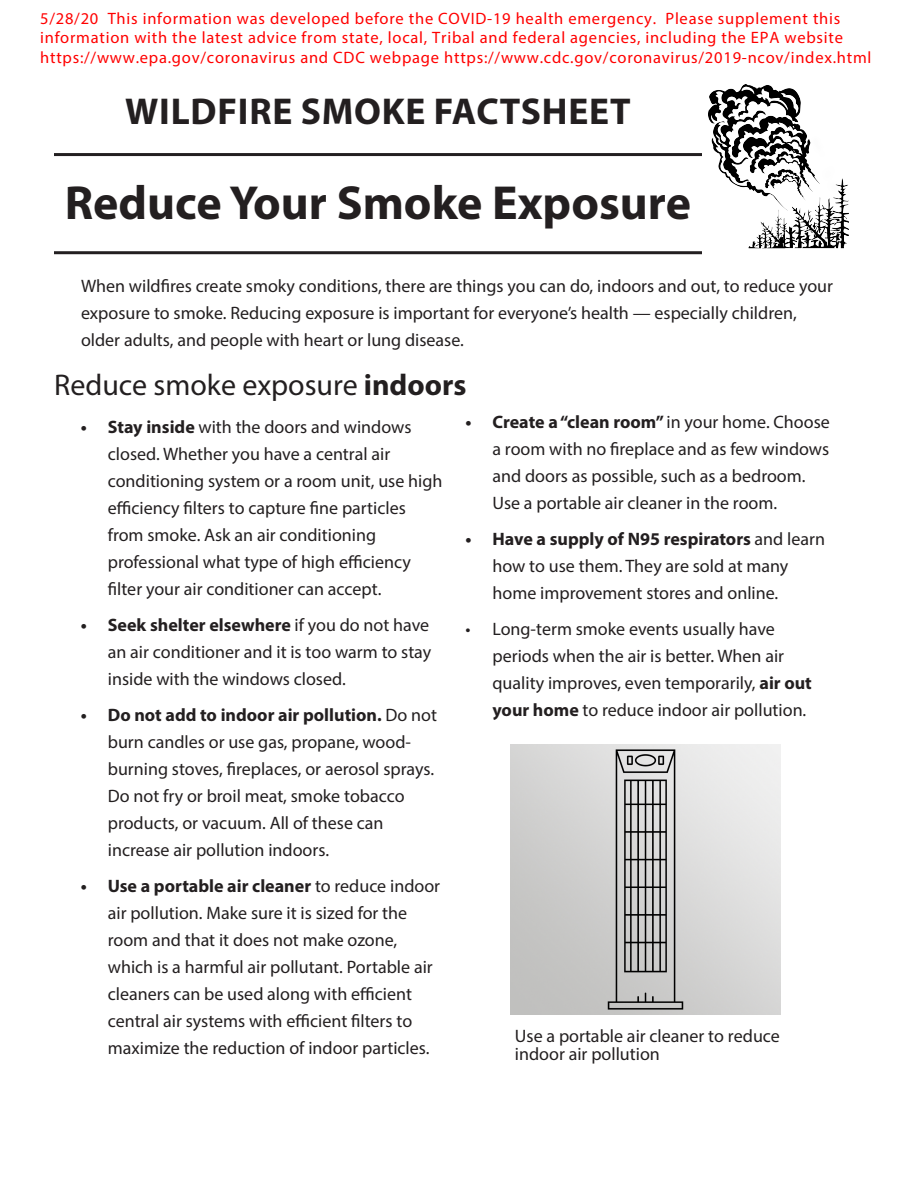
<style>
.page{position:relative;width:918px;height:1188px;background:#fff}
.page>*{position:absolute;margin:0;border:0;box-sizing:border-box;transform-origin:0 0}
.t1{font:700 48px "Myriad Pro";color:#231f20}
.t2{font:700 37.5px "Myriad Pro";letter-spacing:.02em;color:#231f20}
.t3{font:30px "Myriad Pro";color:#231f20}
.t4{font:18px/27px "Myriad Pro";color:#231f20}
.t5{font:16.5px/19.8px "Myriad Pro";letter-spacing:.045em;color:#f00}
.s1{font-weight:700}
</style>
<div class="page">
<hr style="left:54px;top:153px;width:648px;height:3px;background:#231f20">
<hr style="left:54px;top:251px;width:648px;height:3px;background:#231f20">
<img style="left:708px;top:85px;width:141px;height:164px">
<img style="left:511px;top:745px;width:270px;height:270px">
<p class="t5" style="left:40px;top:8px;width:833px">5/28/20 This information was developed before the COVID-19 health emergency. Please supplement this information with the latest advice from state, local, Tribal and federal agencies, including the EPA website https://www.epa.gov/coronavirus and CDC webpage https://www.cdc.gov/coronavirus/2019-ncov/index.html</p>
<p class="t2" style="left:125px;top:86px;width:507px">WILDFIRE SMOKE FACTSHEET</p>
<h1 class="t1" style="left:65px;top:172px;width:628px">Reduce Your Smoke Exposure</h1>
<p class="t4" style="left:81px;top:272px;width:754px">When wildfres create smoky conditions, there are things you can do, indoors and out, to reduce your exposure to smoke. Reducing exposure is important for everyone’s health — especially children,</p>
<p class="t4" style="left:81px;top:326px;width:384px">older adults, and people with heart or lung disease.</p>
<h2 class="t3" style="left:54px;top:366px;width:414px">Reduce smoke exposure <span class="s1">indoors</span></h2>
<p class="t4" style="left:108px;top:413px;width:336px;text-indent:-27px"><span class="s1">• Stay inside</span> with the doors and windows closed. Whether you have a central air conditioning system or a room unit, use high efciency flters to capture fne particles from smoke. Ask an air conditioning professional what type of high efciency flter your air conditioner can accept.</p>
<p class="t4" style="left:108px;top:611px;width:325px;text-align:justify;text-indent:-27px"><span class="s1">• Seek shelter elsewhere</span> if you do not have an air conditioner and it is too warm to stay inside with the windows closed.</p>
<p class="t4" style="left:108px;top:701px;width:331px;text-indent:-27px"><span class="s1">• Do not add to indoor air pollution.</span> Do not burn candles or use gas, propane, wood&shy;burning stoves, freplaces, or aerosol sprays.<br>Do not fry or broil meat, smoke tobacco products, or vacuum. All of these can increase air pollution indoors.</p>
<p class="t4" style="left:108px;top:872px;width:334px;text-indent:-27px"><span class="s1">• Use a portable air cleaner</span> to reduce indoor air pollution. Make sure it is sized for the room and that it does not make ozone, which is a harmful air pollutant. Portable air cleaners can be used along with efcient central air systems with efcient flters to maximize the reduction of indoor particles.</p>
<p class="t4" style="left:492px;top:408px;width:339px;text-indent:-27px"><span class="s1">• Create a “clean room”</span> in your home. Choose a room with no freplace and as few windows and doors as possible, such as a bedroom.<br>Use a portable air cleaner in the room.</p>
<p class="t4" style="left:492px;top:525px;width:334px;text-indent:-27px"><span class="s1">• Have a supply of N95 respirators</span> and learn how to use them. They are sold at many home improvement stores and online.</p>
<p class="t4" style="left:492px;top:615px;width:321px;text-indent:-27px">• Long-term smoke events usually have periods when the air is better. When air quality improves, even temporarily, <span class="s1">air out your home</span> to reduce indoor air pollution.</p>
<p class="t4" style="left:515px;top:1027px;width:267px;line-height:18px">Use a portable air cleaner to reduce indoor air pollution</p>
</div>
